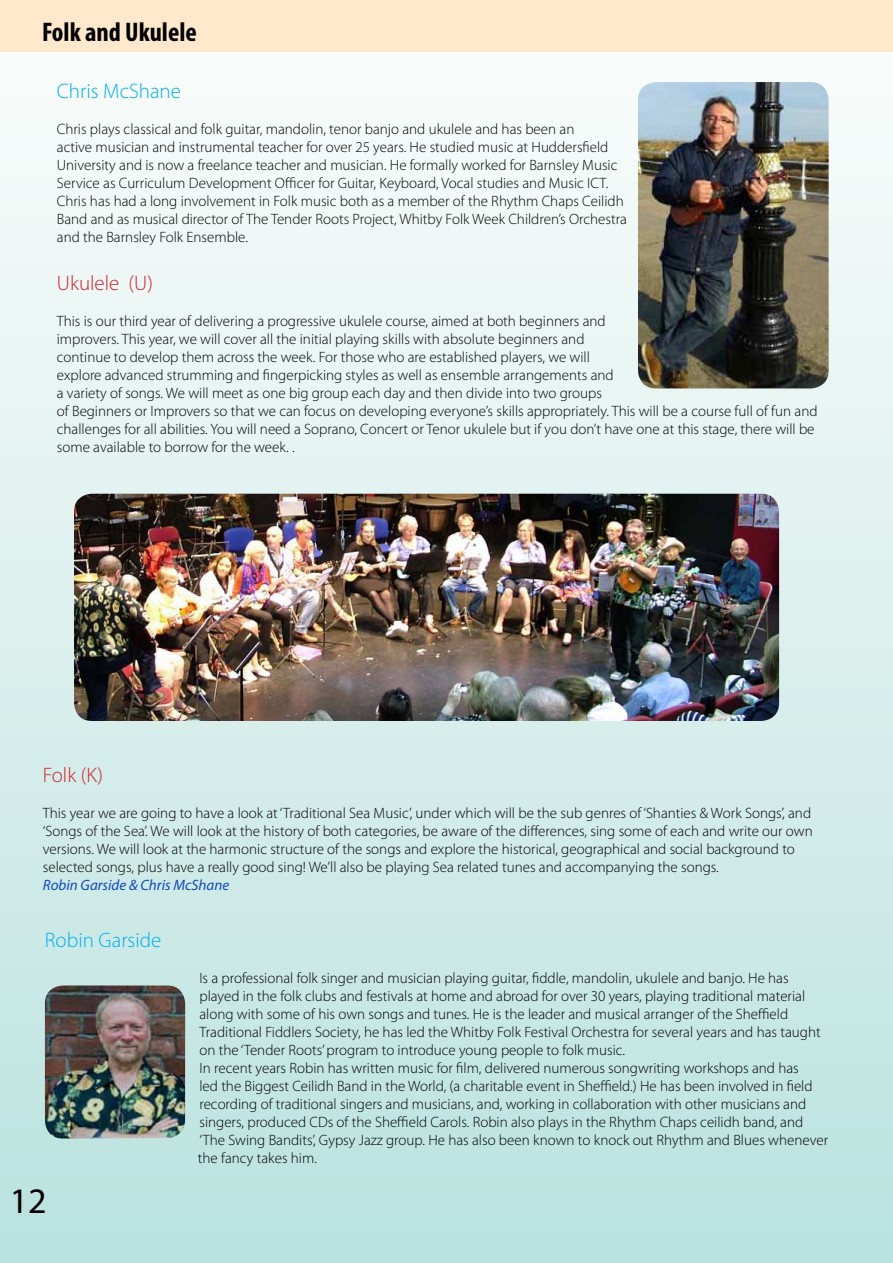
<style>
.page{position:relative;width:893px;height:1263px;background:#fff}
.page>*{position:absolute;margin:0;border:0;box-sizing:border-box;transform-origin:0 0}
.t1{font:36px "Myriad Pro";color:#000}
.t2{font:700 condensed 27px "Myriad Pro";color:#000}
.t3{font:300 21px "Myriad Pro";color:#00aeef}
.t4{font:300 21px "Myriad Pro";color:#d2232a}
.t5{font:300 15px/18px "Myriad Pro";color:#000}
.t6{font:italic 15px "Myriad Pro";color:#1049bc}
</style>
<div class="page">
<div style="left:0;top:0;width:893px;height:1263px;background:linear-gradient(to bottom,#fdfdfc,#bae2de)"></div>
<img style="left:638px;top:82px;width:191px;height:306px">
<img style="left:45px;top:985px;width:140px;height:153px">
<div style="left:0;top:0;width:893px;height:51px;background:#ffe8cb"></div>
<img style="left:74px;top:494px;width:705px;height:227px">
<h2 class="t2" style="left:42px;top:15px;width:156px">Folk and Ukulele</h2>
<h3 class="t3" style="left:57px;top:78px;width:126px">Chris McShane</h3>
<p class="t5" style="left:57px;top:120px;width:571px">Chris plays classical and folk guitar, mandolin, tenor banjo and ukulele and has been an<br>active musician and instrumental teacher for over 25 years. He studied music at Huddersfield University and is now a freelance teacher and musician. He formally worked for Barnsley Music Service as Curriculum Development Officer for Guitar, Keyboard, Vocal studies and Music ICT.<br>Chris has had a long involvement in Folk music both as a member of the Rhythm Chaps Ceilidh Band and as musical director of The Tender Roots Project, Whitby Folk Week Children’s Orchestra and the Barnsley Folk Ensemble.</p>
<h3 class="t4" style="left:57px;top:270px;width:98px">Ukulele (U)</h3>
<p class="t5" style="left:57px;top:312px;width:762px">This is our third year of delivering a progressive ukulele course, aimed at both beginners and<br>improvers. This year, we will cover all the initial playing skills with absolute beginners and<br>continue to develop them across the week. For those who are established players, we will<br>explore advanced strumming and fingerpicking styles as well as ensemble arrangements and<br>a variety of songs. We will meet as one big group each day and then divide into two groups<br>of Beginners or Improvers so that we can focus on developing everyone’s skills appropriately. This will be a course full of fun and challenges for all abilities. You will need a Soprano, Concert or Tenor ukulele but if you don’t have one at this stage, there will be some available to borrow for the week. .</p>
<h3 class="t4" style="left:43px;top:762px;width:62px">Folk (K)</h3>
<p class="t5" style="left:43px;top:803px;width:771px">This year we are going to have a look at ‘Traditional Sea Music’, under which will be the sub genres of ‘Shanties &amp; Work Songs’, and ‘Songs of the Sea’. We will look at the history of both categories, be aware of the differences, sing some of each and write our own versions. We will look at the harmonic structure of the songs and explore the historical, geographical and social background to selected songs, plus have a really good sing! We’ll also be playing Sea related tunes and accompanying the songs.</p>
<p class="t6" style="left:43px;top:875px;width:188px">Robin Garside &amp; Chris McShane</p>
<h3 class="t3" style="left:45px;top:927px;width:118px">Robin Garside</h3>
<h1 class="t1" style="left:10px;top:1179px;width:38px">12</h1>
<p class="t5" style="left:198px;top:969px;width:632px">Is a professional folk singer and musician playing guitar, fiddle, mandolin, ukulele and banjo. He has played in the folk clubs and festivals at home and abroad for over 30 years, playing traditional material along with some of his own songs and tunes. He is the leader and musical arranger of the Sheffield Traditional Fiddlers Society, he has led the Whitby Folk Festival Orchestra for several years and has taught on the ‘Tender Roots’ program to introduce young people to folk music.<br>In recent years Robin has written music for film, delivered numerous songwriting workshops and has<br>led the Biggest Ceilidh Band in the World, (a charitable event in Sheffield.) He has been involved in field recording of traditional singers and musicians, and, working in collaboration with other musicians and singers, produced CDs of the Sheffield Carols. Robin also plays in the Rhythm Chaps ceilidh band, and ‘The Swing Bandits’, Gypsy Jazz group. He has also been known to knock out Rhythm and Blues whenever the fancy takes him.</p>
</div>
